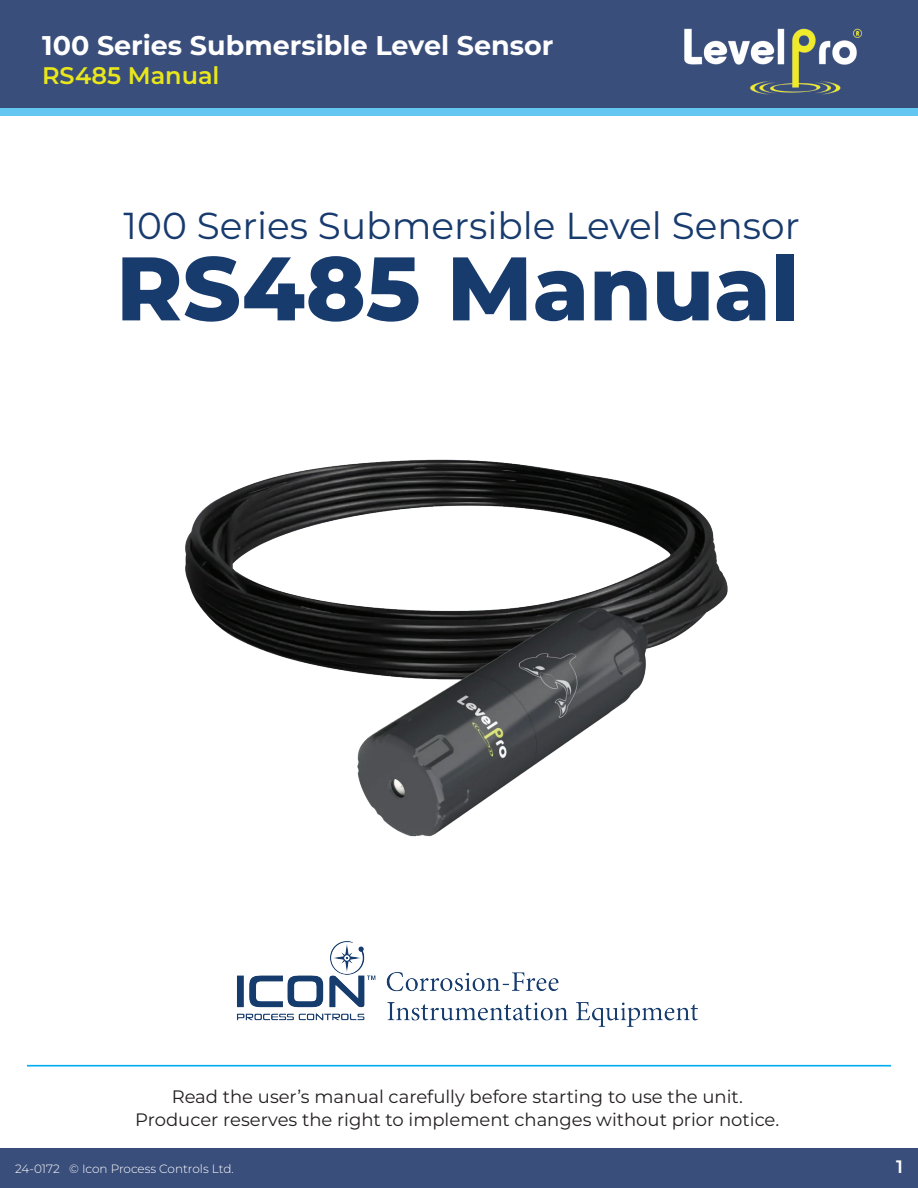
<style>
.page{position:relative;width:918px;height:1188px;background:#fff}
.page>*{position:absolute;margin:0;border:0;box-sizing:border-box;transform-origin:0 0}
.t1{font:800 90px "Montserrat";color:#183b6e}
.t2{font:37.5px "Montserrat";color:#183b6e}
.t3{font:700 27px "Montserrat";color:#fff}
.t4{font:600 24px "Montserrat";color:#e9e71b}
.t5{font:18px/22.8px "Montserrat";color:#231f20;text-align:center}
.t6{font:600 18px "Montserrat";color:#fff}
.t7{font:300 12px "Montserrat";color:#fff}
</style>
<div class="page">
<div style="left:0;top:0;width:918px;height:116px;background:#63c7f1"></div>
<div style="left:0;top:0;width:918px;height:108px;background:#3a4e7b"></div>
<div style="left:0;top:1148px;width:918px;height:40px;background:#3a4e7b"></div>
<img style="left:684px;top:28px;width:178px;height:67px">
<img style="left:185px;top:459px;width:543px;height:378px">
<img style="left:237px;top:941px;width:461px;height:86px">
<hr style="left:27px;top:1065px;width:864px;height:2px;background:#00aeef">
<h3 class="t3" style="left:42px;top:27px;width:513px">100 Series Submersible Level Sensor</h3>
<h3 class="t4" style="left:42px;top:59px;width:179px">RS485 Manual</h3>
<h2 class="t2" style="left:124px;top:201px;width:678px">100 Series Submersible Level Sensor</h2>
<h1 class="t1" style="left:116px;top:229px;width:684px">RS485 Manual</h1>
<p class="t5" style="left:135px;top:1085px;width:645px">Read the user’s manual carefully before starting to use the unit.<br>Producer reserves the right to implement changes without prior notice.</p>
<p class="t7" style="left:15px;top:1161px;width:220px">24-0172 © Icon Process Controls Ltd.</p>
<p class="t6" style="left:896px;top:1155px;width:8px">1</p>
</div>
